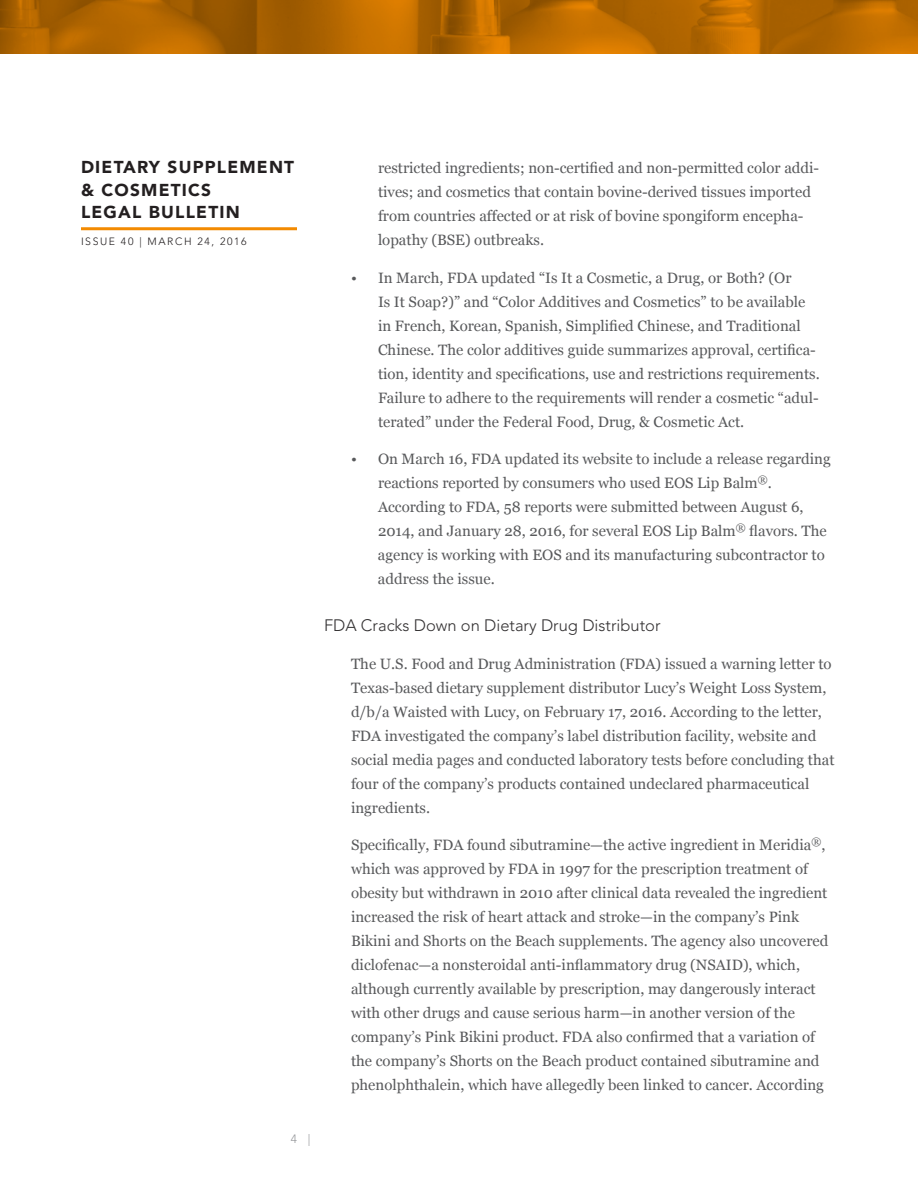
<style>
.page{position:relative;width:918px;height:1188px;background:#fff}
.page>*{position:absolute;margin:0;border:0;box-sizing:border-box;transform-origin:0 0}
.t1{font:900 17.25px/22.5px "Avenir";letter-spacing:.07em;color:#231f20}
.t2{font:300 16.5px "Avenir LT Std";color:#333132}
.t3{font:15px/24px "Georgia";color:#58595b}
.t4{font:300 12px "Avenir LT Std";color:#939598}
.t5{font:300 10.5px "Avenir LT Std";letter-spacing:.15em;color:#231f20}
</style>
<div class="page">
<svg style="left:0;top:0;width:918px;height:54px;background:#b36600"></svg>
<hr style="left:81px;top:227px;width:216px;height:3px;background:#f38a00">
<p class="t1" style="left:81px;top:156px;width:215px">DIETARY SUPPLEMENT &amp; COSMETICS<br>LEGAL BULLETIN</p>
<p class="t5" style="left:81px;top:235px;width:167px">ISSUE 40 | MARCH 24, 2016</p>
<p class="t3" style="left:378px;top:156px;width:443px">restricted ingredients; non-certified and non-permitted color addi&shy;tives; and cosmetics that contain bovine-derived tissues imported from countries affected or at risk of bovine spongiform encepha&shy;lopathy (BSE) outbreaks.</p>
<p class="t3" style="left:378px;top:266px;width:443px;text-indent:-27px">• In March, FDA updated “Is It a Cosmetic, a Drug, or Both? (Or<br>Is It Soap?)” and “Color Additives and Cosmetics” to be available in French, Korean, Spanish, Simplified Chinese, and Traditional Chinese. The color additives guide summarizes approval, certifica&shy;tion, identity and specifications, use and restrictions requirements.<br>Failure to adhere to the requirements will render a cosmetic “adul&shy;terated” under the Federal Food, Drug, &amp; Cosmetic Act.</p>
<p class="t3" style="left:378px;top:447px;width:454px;text-indent:-27px">• On March 16, FDA updated its website to include a release regarding reactions reported by consumers who used EOS Lip Balm<sup>®</sup>.<br>According to FDA, 58 reports were submitted between August 6, 2014, and January 28, 2016, for several EOS Lip Balm<sup>®</sup> flavors. The agency is working with EOS and its manufacturing subcontractor to address the issue.</p>
<p class="t2" style="left:324px;top:616px;width:338px">FDA Cracks Down on Dietary Drug Distributor</p>
<p class="t3" style="left:351px;top:652px;width:485px">The U.S. Food and Drug Administration (FDA) issued a warning letter to Texas-based dietary supplement distributor Lucy’s Weight Loss System, d/b/a Waisted with Lucy, on February 17, 2016. According to the letter, FDA investigated the company’s label distribution facility, website and social media pages and conducted laboratory tests before concluding that four of the company’s products contained undeclared pharmaceutical ingredients.</p>
<p class="t3" style="left:351px;top:833px;width:479px">Specifically, FDA found sibutramine—the active ingredient in Meridia<sup>®</sup>, which was approved by FDA in 1997 for the prescription treatment of obesity but withdrawn in 2010 after clinical data revealed the ingredient increased the risk of heart attack and stroke—in the company’s Pink Bikini and Shorts on the Beach supplements. The agency also uncovered diclofenac—a nonsteroidal anti-inflammatory drug (NSAID), which, although currently available by prescription, may dangerously interact with other drugs and cause serious harm—in another version of the company’s Pink Bikini product. FDA also confirmed that a variation of the company’s Shorts on the Beach product contained sibutramine and phenolphthalein, which have allegedly been linked to cancer. According</p>
<p class="t4" style="left:291px;top:1132px;width:21px">4 |</p>
</div>
